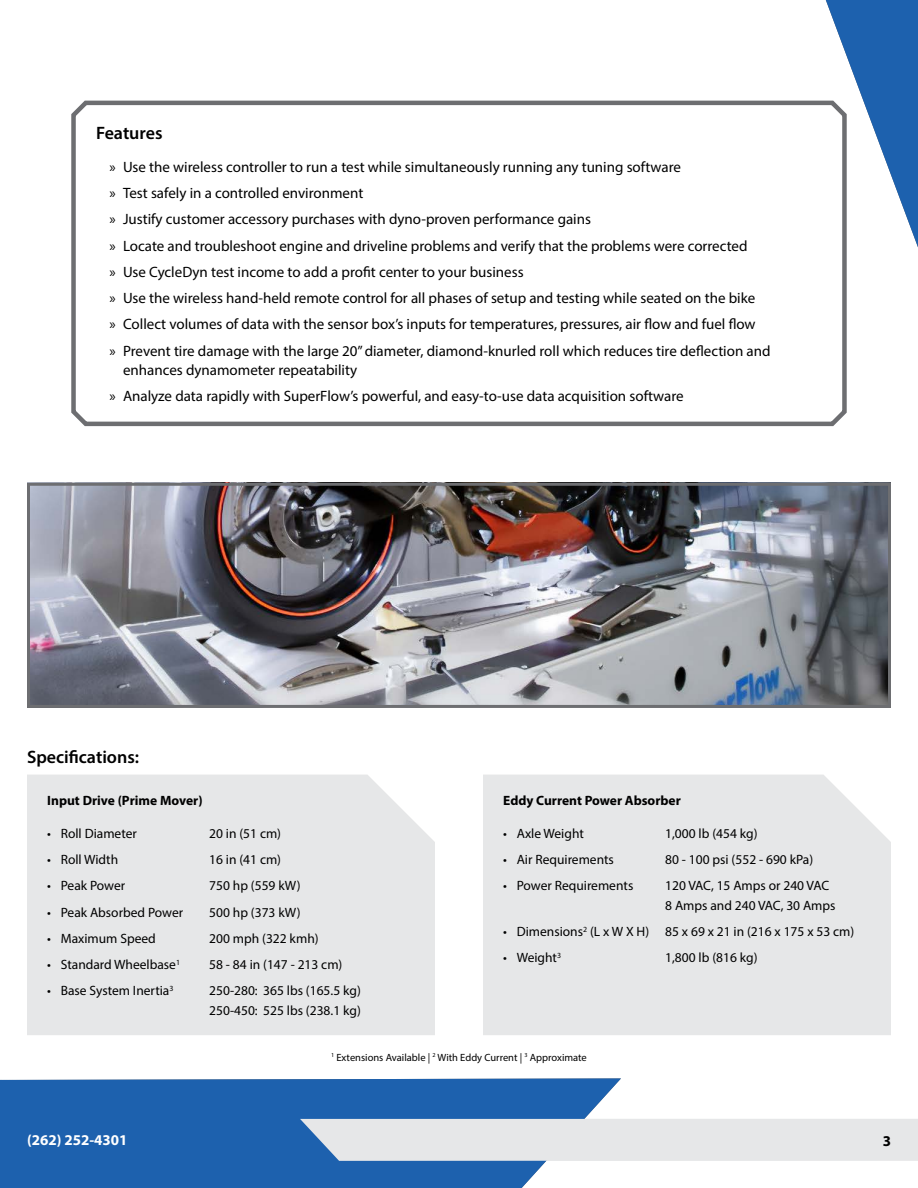
<style>
.page{position:relative;width:918px;height:1188px;background:#fff}
.page>*{position:absolute;margin:0;border:0;box-sizing:border-box;transform-origin:0 0}
.Heading_2{font:600 18px "Myriad Pro";color:#000}
.t1{font:15px/19.5px "Myriad Pro";color:#000}
.t2{font:700 15px "Myriad Pro";color:#fff}
.t3{font:700 15px "Myriad Pro";color:#000}
.t4{font:13.5px/19.5px "Myriad Pro";color:#000}
.Paragraph_Text_-_Spe{font:700 13.5px "Myriad Pro";color:#000}
.Image_Disclosure{font:10.5px "Myriad Pro";color:#000}
</style>
<div class="page">
<svg style="left:71px;top:100px;width:776px;height:327px"></svg>
<div style="left:27px;top:775px;width:408px;height:260px;background:#e6e7e8"></div>
<div style="left:483px;top:775px;width:408px;height:260px;background:#e6e7e8"></div>
<img style="left:31px;top:487px;width:856px;height:217px">
<div style="left:27px;top:483px;width:864px;height:225px;border:3px solid #6d6e71"></div>
<svg style="left:14px;top:1078px;width:607px;height:110px;background:#2d6cb3"></svg>
<svg style="left:821px;top:0;width:97px;height:285px"></svg>
<div style="left:300px;top:1119px;width:618px;height:42px;background:#e6e7e8"></div>
<div style="left:0;top:1079px;width:14px;height:109px;background:#1d61ae"></div>
<p class="Heading_2" style="left:96px;top:121px;width:68px">Features</p>
<p class="t1" style="left:110px;top:157px;width:573px">» Use the wireless controller to run a test while simultaneously running any tuning software</p>
<p class="t1" style="left:110px;top:183px;width:255px">» Test safely in a controlled environment</p>
<p class="t1" style="left:110px;top:209px;width:483px">» Justify customer accessory purchases with dyno-proven performance gains</p>
<p class="t1" style="left:110px;top:236px;width:640px">» Locate and troubleshoot engine and driveline problems and verify that the problems were corrected</p>
<p class="t1" style="left:110px;top:262px;width:416px">» Use CycleDyn test income to add a profit center to your business</p>
<p class="t1" style="left:110px;top:288px;width:647px">» Use the wireless hand-held remote control for all phases of setup and testing while seated on the bike</p>
<p class="t1" style="left:110px;top:314px;width:648px">» Collect volumes of data with the sensor box’s inputs for temperatures, pressures, air flow and fuel flow</p>
<p class="t1" style="left:123px;top:341px;width:649px;text-indent:-14px">» Prevent tire damage with the large 20” diameter, diamond-knurled roll which reduces tire deflection and enhances dynamometer repeatability</p>
<p class="t1" style="left:110px;top:386px;width:576px">» Analyze data rapidly with SuperFlow’s powerful, and easy-to-use data acquisition software</p>
<p class="Heading_2" style="left:27px;top:745px;width:114px">Specifications:</p>
<p class="Paragraph_Text_-_Spe" style="left:47px;top:792px;width:157px">Input Drive (Prime Mover)</p>
<p class="t4" style="left:47px;top:823px;width:91px">• Roll Diameter</p>
<p class="t4" style="left:209px;top:823px;width:73px">20 in (51 cm)</p>
<p class="t4" style="left:47px;top:850px;width:72px">• Roll Width</p>
<p class="t4" style="left:209px;top:850px;width:73px">16 in (41 cm)</p>
<p class="t4" style="left:47px;top:876px;width:79px">• Peak Power</p>
<p class="t4" style="left:209px;top:876px;width:93px">750 hp (559 kW)</p>
<p class="t4" style="left:47px;top:902px;width:137px">• Peak Absorbed Power</p>
<p class="t4" style="left:209px;top:902px;width:93px">500 hp (373 kW)</p>
<p class="t4" style="left:47px;top:928px;width:110px">• Maximum Speed</p>
<p class="t4" style="left:209px;top:928px;width:111px">200 mph (322 kmh)</p>
<p class="t4" style="left:47px;top:955px;width:134px">• Standard Wheelbase<sup>1</sup></p>
<p class="t4" style="left:209px;top:955px;width:135px">58 - 84 in (147 - 213 cm)</p>
<p class="t4" style="left:47px;top:981px;width:128px">• Base System Inertia<sup>3</sup></p>
<p class="t4" style="left:209px;top:981px;width:153px">250-280: 365 lbs (165.5 kg)<br>250-450: 525 lbs (238.1 kg)</p>
<p class="Paragraph_Text_-_Spe" style="left:503px;top:792px;width:179px">Eddy Current Power Absorber</p>
<p class="t4" style="left:503px;top:823px;width:82px">• Axle Weight</p>
<p class="t4" style="left:665px;top:823px;width:94px">1,000 lb (454 kg)</p>
<p class="t4" style="left:503px;top:850px;width:112px">• Air Requirements</p>
<p class="t4" style="left:665px;top:850px;width:150px">80 - 100 psi (552 - 690 kPa)</p>
<p class="t4" style="left:503px;top:876px;width:132px">• Power Requirements</p>
<p class="t4" style="left:665px;top:876px;width:172px">120 VAC, 15 Amps or 240 VAC<br>8 Amps and 240 VAC, 30 Amps</p>
<p class="t4" style="left:503px;top:922px;width:353px">• Dimensions<sup>2</sup> (L x W X H) 85 x 69 x 21 in (216 x 175 x 53 cm)</p>
<p class="t4" style="left:503px;top:948px;width:59px">• Weight<sup>3</sup></p>
<p class="t4" style="left:665px;top:948px;width:94px">1,800 lb (816 kg)</p>
<p class="Image_Disclosure" style="left:331px;top:1051px;width:257px"><sup>1</sup> Extensions Available | <sup>2</sup> With Eddy Current | <sup>3</sup> Approximate</p>
<p class="t2" style="left:27px;top:1130px;width:102px">(262) 252-4301</p>
<p class="t3" style="left:883px;top:1131px;width:10px">3</p>
</div>
